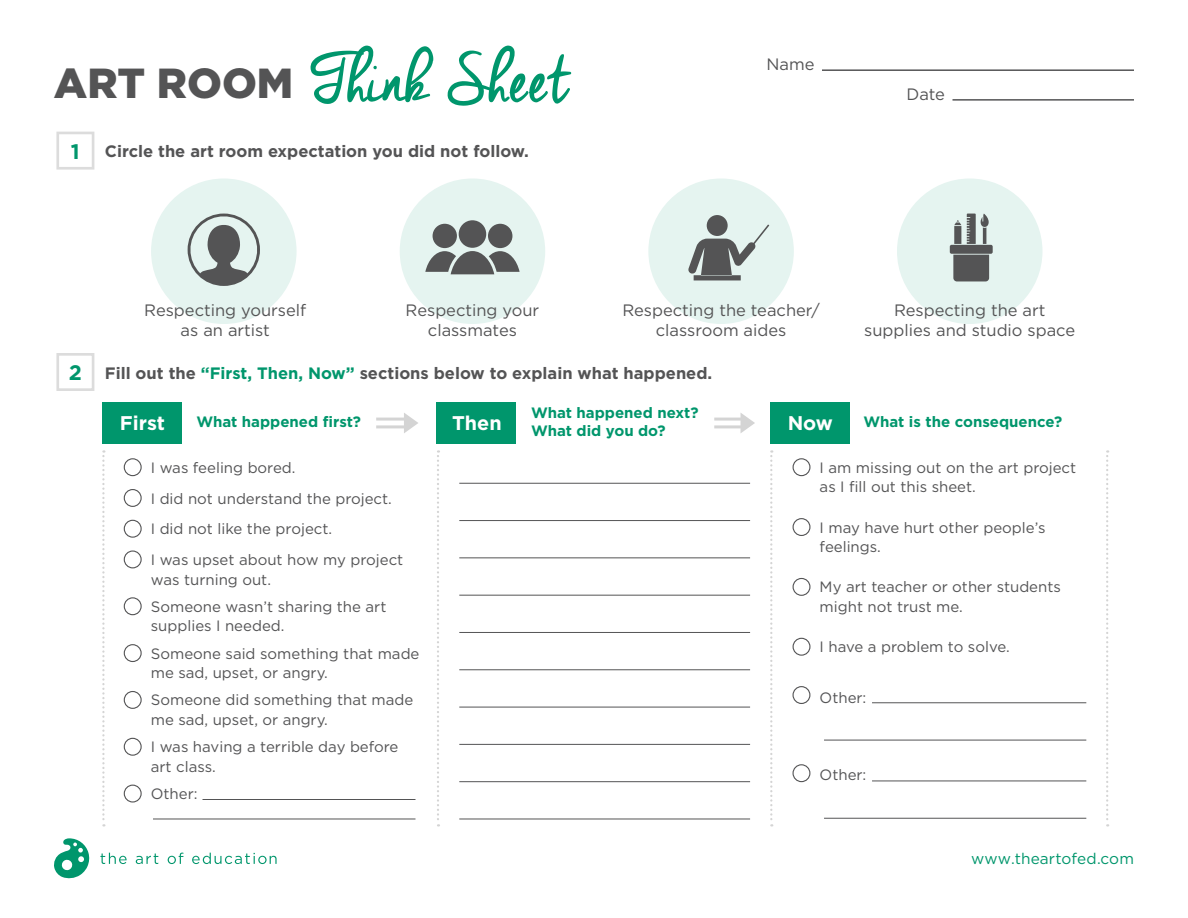
<style>
.page{position:relative;width:1188px;height:918px;background:#fff}
.page>*{position:absolute;margin:0;border:0;box-sizing:border-box;transform-origin:0 0}
.t1{font:67.5px "Cheddar Jack";letter-spacing:-.025em;color:#00966c}
.t2{font:900 42px "Gotham";color:#545455}
.t3{font:700 21px "Gotham";color:#00966c}
.t4{font:700 19.8px "Gotham";color:#fff}
.t5{font:16.5px/19.8px "Gotham";color:#545455;text-align:center}
.t6{font:700 16.5px "Gotham";color:#545455}
.t7{font:15.45px "Gotham";letter-spacing:.005em;color:#00966c}
.t8{font:15px/19.5px "Gotham";color:#545455}
.t9{font:700 15px "Gotham";color:#00966c}
.s1{color:#00966c}
</style>
<div class="page">
<div style="left:56px;top:132px;width:38px;height:38px;border:3px solid #dcdcdc"></div>
<div style="left:56px;top:353px;width:38px;height:38px;border:3px solid #dcdcdc"></div>
<svg style="left:54px;top:838px;width:36px;height:41px"></svg>
<svg style="left:100px;top:853px;width:27px;height:11px"></svg>
<svg style="left:136px;top:854px;width:22px;height:10px"></svg>
<svg style="left:168px;top:853px;width:15px;height:11px"></svg>
<svg style="left:192px;top:853px;width:85px;height:11px"></svg>
<hr style="left:822px;top:69px;width:312px;height:2px;background:#545455">
<hr style="left:952px;top:99px;width:182px;height:2px;background:#545455">
<div style="left:400px;top:178px;width:145px;height:146px;background:#e5f4f0;border-radius:50%"></div>
<div style="left:648px;top:178px;width:146px;height:146px;background:#e5f4f0;border-radius:50%"></div>
<div style="left:897px;top:178px;width:145px;height:146px;background:#e5f4f0;border-radius:50%"></div>
<div style="left:151px;top:178px;width:146px;height:146px;background:#e5f4f0;border-radius:50%"></div>
<div style="left:102px;top:402px;width:79px;height:42px;background:#00966c"></div>
<div style="left:436px;top:402px;width:80px;height:42px;background:#00966c"></div>
<div style="left:770px;top:402px;width:79px;height:42px;background:#00966c"></div>
<svg style="left:437px;top:450px;width:2px;height:376px"></svg>
<svg style="left:102px;top:450px;width:3px;height:376px"></svg>
<svg style="left:770px;top:450px;width:2px;height:376px"></svg>
<svg style="left:1106px;top:450px;width:2px;height:376px"></svg>
<hr style="left:376px;top:418px;width:30px;height:3px;background:#d4d4d4">
<hr style="left:376px;top:425px;width:30px;height:3px;background:#d4d4d4">
<svg style="left:404px;top:413px;width:14px;height:20px"></svg>
<hr style="left:714px;top:418px;width:28px;height:3px;background:#d4d4d4">
<hr style="left:714px;top:425px;width:28px;height:3px;background:#d4d4d4">
<svg style="left:741px;top:413px;width:14px;height:20px"></svg>
<div style="left:124px;top:458px;width:18px;height:18px;border:1px solid #545455;border-radius:50%"></div>
<div style="left:124px;top:489px;width:18px;height:18px;border:1px solid #545455;border-radius:50%"></div>
<div style="left:124px;top:520px;width:18px;height:18px;border:1px solid #545455;border-radius:50%"></div>
<div style="left:124px;top:550px;width:18px;height:18px;border:1px solid #545455;border-radius:50%"></div>
<div style="left:124px;top:597px;width:18px;height:18px;border:1px solid #545455;border-radius:50%"></div>
<div style="left:793px;top:458px;width:18px;height:18px;border:1px solid #545455;border-radius:50%"></div>
<div style="left:793px;top:518px;width:18px;height:18px;border:1px solid #545455;border-radius:50%"></div>
<div style="left:793px;top:578px;width:18px;height:18px;border:1px solid #545455;border-radius:50%"></div>
<div style="left:124px;top:644px;width:18px;height:18px;border:1px solid #545455;border-radius:50%"></div>
<div style="left:124px;top:691px;width:18px;height:18px;border:1px solid #545455;border-radius:50%"></div>
<div style="left:124px;top:738px;width:18px;height:18px;border:1px solid #545455;border-radius:50%"></div>
<div style="left:124px;top:785px;width:18px;height:18px;border:1px solid #545455;border-radius:50%"></div>
<hr style="left:202px;top:799px;width:214px;height:1px;background:#545455">
<hr style="left:153px;top:819px;width:263px;height:1px;background:#545455">
<hr style="left:459px;top:819px;width:291px;height:1px;background:#545455">
<hr style="left:459px;top:669px;width:291px;height:1px;background:#545455">
<hr style="left:459px;top:781px;width:291px;height:1px;background:#545455">
<hr style="left:459px;top:632px;width:291px;height:1px;background:#545455">
<hr style="left:459px;top:744px;width:291px;height:1px;background:#545455">
<hr style="left:459px;top:595px;width:291px;height:1px;background:#545455">
<hr style="left:459px;top:520px;width:291px;height:1px;background:#545455">
<hr style="left:459px;top:707px;width:291px;height:1px;background:#545455">
<div style="left:793px;top:638px;width:18px;height:18px;border:1px solid #545455;border-radius:50%"></div>
<div style="left:793px;top:686px;width:17px;height:18px;border:1px solid #545455;border-radius:50%"></div>
<hr style="left:872px;top:702px;width:214px;height:1px;background:#545455">
<hr style="left:824px;top:740px;width:262px;height:1px;background:#545455">
<div style="left:793px;top:764px;width:17px;height:18px;border:1px solid #545455;border-radius:50%"></div>
<hr style="left:872px;top:781px;width:214px;height:1px;background:#545455">
<hr style="left:824px;top:818px;width:262px;height:1px;background:#545455">
<hr style="left:459px;top:557px;width:291px;height:1px;background:#545455">
<hr style="left:459px;top:483px;width:291px;height:1px;background:#545455">
<svg style="left:688px;top:215px;width:81px;height:65px"></svg>
<svg style="left:950px;top:214px;width:43px;height:67px"></svg>
<svg style="left:187px;top:213px;width:73px;height:73px"></svg>
<svg style="left:425px;top:220px;width:95px;height:54px"></svg>
<p class="t2" style="left:54px;top:54px;width:241px">ART ROOM</p>
<p class="t1" style="left:310px;top:46px;width:264px">Think Sheet</p>
<p class="t3" style="left:71px;top:137px;width:10px">1</p>
<p class="t6" style="left:105px;top:140px;width:425px">Circle the art room expectation you did not follow.</p>
<p class="t5" style="left:766px;top:54px;width:49px">Name</p>
<p class="t5" style="left:906px;top:84px;width:40px">Date</p>
<p class="t3" style="left:69px;top:358px;width:15px">2</p>
<p class="t5" style="left:144px;top:300px;width:164px">Respecting yourself as an artist</p>
<p class="t5" style="left:406px;top:300px;width:135px">Respecting your classmates</p>
<p class="t5" style="left:622px;top:300px;width:199px">Respecting the teacher/ classroom aides</p>
<p class="t5" style="left:864px;top:300px;width:212px">Respecting the art supplies and studio space</p>
<p class="t6" style="left:105px;top:362px;width:609px">Fill out the <span class="s1">“First, Then, Now”</span> sections below to explain what happened.</p>
<p class="t9" style="left:531px;top:403px;width:169px">What happened next?</p>
<p class="t9" style="left:531px;top:421px;width:136px">What did you do?</p>
<p class="t4" style="left:120px;top:409px;width:47px">First</p>
<p class="t4" style="left:452px;top:409px;width:51px">Then</p>
<p class="t4" style="left:788px;top:409px;width:47px">Now</p>
<p class="t8" style="left:151px;top:457px;width:146px">I was feeling bored.</p>
<p class="t8" style="left:151px;top:488px;width:243px">I did not understand the project.</p>
<p class="t8" style="left:151px;top:519px;width:183px">I did not like the project.</p>
<p class="t8" style="left:151px;top:550px;width:254px">I was upset about how my project was turning out.</p>
<p class="t8" style="left:151px;top:596px;width:237px">Someone wasn’t sharing the art supplies I needed.</p>
<p class="t9" style="left:196px;top:412px;width:166px">What happened first?</p>
<p class="t9" style="left:863px;top:412px;width:200px">What is the consequence?</p>
<p class="t8" style="left:820px;top:457px;width:258px">I am missing out on the art project as I fill out this sheet.</p>
<p class="t8" style="left:820px;top:517px;width:227px">I may have hurt other people’s feelings.</p>
<p class="t8" style="left:820px;top:577px;width:243px">My art teacher or other students might not trust me.</p>
<p class="t8" style="left:151px;top:643px;width:270px">Someone said something that made me sad, upset, or angry.</p>
<p class="t8" style="left:151px;top:690px;width:264px">Someone did something that made me sad, upset, or angry.</p>
<p class="t8" style="left:151px;top:737px;width:249px">I was having a terrible day before art class.</p>
<p class="t8" style="left:151px;top:784px;width:48px">Other:</p>
<p class="t8" style="left:820px;top:637px;width:192px">I have a problem to solve.</p>
<p class="t8" style="left:820px;top:687px;width:48px">Other:</p>
<p class="t8" style="left:820px;top:764px;width:48px">Other:</p>
<p class="t7" style="left:971px;top:849px;width:164px">www.theartofed.com</p>
</div>
